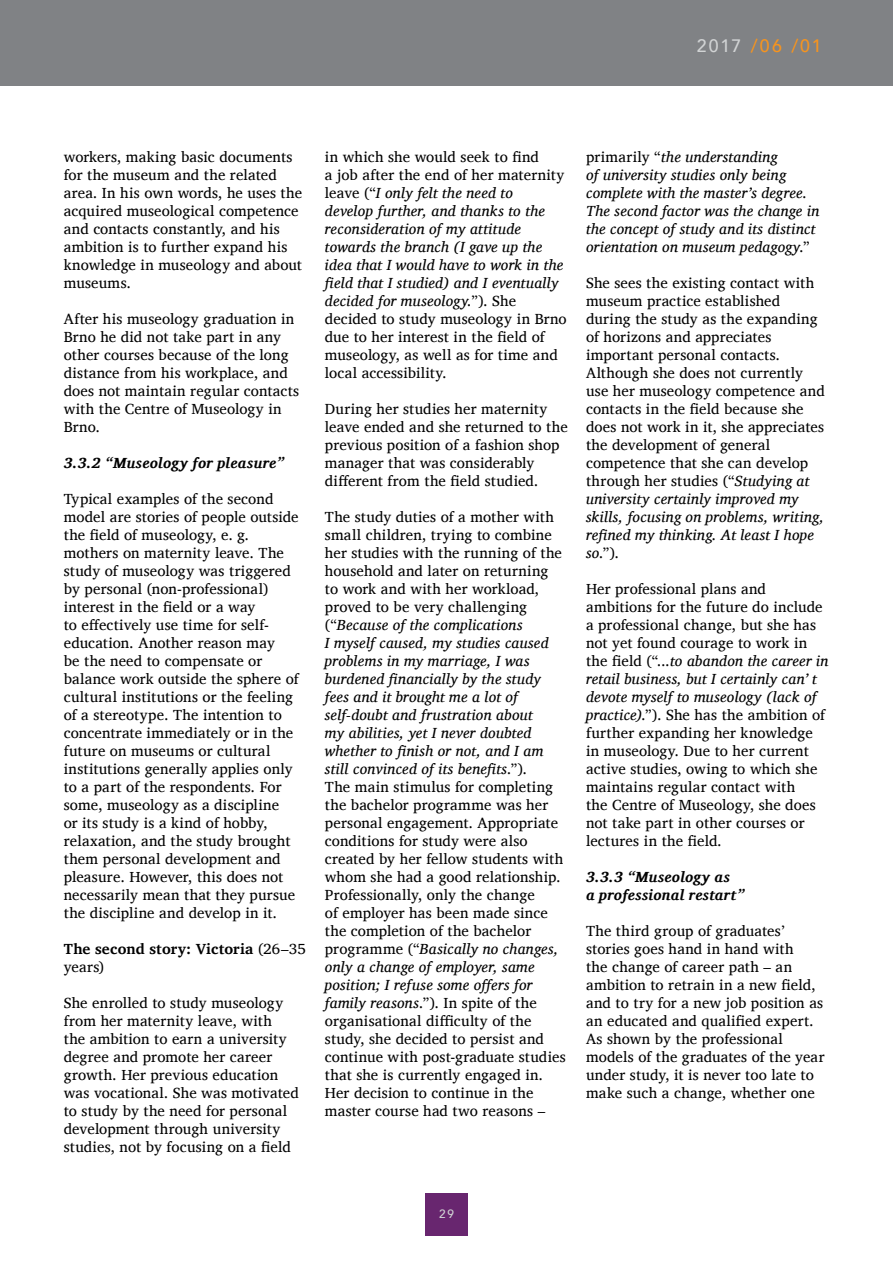
<style>
.page{position:relative;width:893px;height:1263px;background:#fff}
.page>*{position:absolute;margin:0;border:0;box-sizing:border-box;transform-origin:0 0}
.t1{font:500 18px "Avenir";letter-spacing:.11em;color:#f7941e}
.t2{font:15px/18px "Charis SIL";letter-spacing:.01em;color:#000}
.t3{font:italic 15px/18px "Charis SIL";letter-spacing:.02em;color:#000}
.t4{font:italic 700 15px/18px "Charis SIL";letter-spacing:.015em;color:#000}
.t5{font:700 15px/18px "Charis SIL";letter-spacing:.005em;color:#000}
.t6{font:500 12px "Avenir";color:#d1d3d4}
.s1{color:#d1d3d4}
.s2{font-weight:400}
.s3{font-style:normal}
.s4{font-style:italic}
</style>
<div class="page">
<div style="left:0;top:0;width:893px;height:85px;background:#808285"></div>
<div style="left:425px;top:1193px;width:43px;height:42px;background:#68266f"></div>
<p class="t1" style="left:697px;top:30px;width:126px"><span class="s1">2017</span> /06 /01</p>
<p class="t2" style="left:64px;top:148px;width:240px">workers, making basic documents for the museum and the related area. In his own words, he uses the acquired museological competence and contacts constantly, and his ambition is to further expand his knowledge in museology and about museums.</p>
<p class="t2" style="left:64px;top:310px;width:237px">After his museology graduation in<br>Brno he did not take part in any other courses because of the long distance from his workplace, and does not maintain regular contacts with the Centre of Museology in<br>Brno.</p>
<p class="t4" style="left:64px;top:454px;width:222px">3.3.2 “Museology for pleasure”</p>
<p class="t2" style="left:64px;top:490px;width:236px">Typical examples of the second model are stories of people outside the field of museology, e. g. mothers on maternity leave. The study of museology was triggered by personal (non-professional) interest in the field or a way<br>to effectively use time for self&shy;education. Another reason may<br>be the need to compensate or balance work outside the sphere of cultural institutions or the feeling of a stereotype. The intention to concentrate immediately or in the future on museums or cultural institutions generally applies only to a part of the respondents. For some, museology as a discipline<br>or its study is a kind of hobby, relaxation, and the study brought them personal development and pleasure. However, this does not necessarily mean that they pursue the discipline and develop in it.</p>
<p class="t5" style="left:64px;top:940px;width:243px">The second story: Victoria <span class="s2">(26–35 years)</span></p>
<p class="t2" style="left:64px;top:994px;width:237px">She enrolled to study museology from her maternity leave, with<br>the ambition to earn a university degree and promote her career growth. Her previous education was vocational. She was motivated to study by the need for personal development through university studies, not by focusing on a field</p>
<p class="t3" style="left:325px;top:148px;width:243px"><span class="s3">in which she would seek to find<br>a job after the end of her maternity leave (“</span>I only felt the need to<br>develop further, and thanks to the reconsideration of my attitude towards the branch (I gave up the idea that I would have to work in the field that I studied) and I eventually decided for museology.<span class="s3">”). She decided to study museology in Brno due to her interest in the field of museology, as well as for time and local accessibility.</span></p>
<p class="t2" style="left:325px;top:400px;width:244px">During her studies her maternity leave ended and she returned to the previous position of a fashion shop manager that was considerably different from the field studied.</p>
<p class="t2" style="left:325px;top:508px;width:242px">The study duties of a mother with small children, trying to combine her studies with the running of the household and later on returning<br>to work and with her workload, proved to be very challenging (“<span class="s4">Because of the complications<br>I myself caused, my studies caused problems in my marriage, I was burdened financially by the study fees and it brought me a lot of self-doubt and frustration about<br>my abilities, yet I never doubted whether to finish or not, and I am still convinced of its benefits</span>.”).<br>The main stimulus for completing the bachelor programme was her personal engagement. Appropriate conditions for study were also created by her fellow students with whom she had a good relationship.<br>Professionally, only the change<br>of employer has been made since the completion of the bachelor programme (“<span class="s4">Basically no changes, only a change of employer, same position; I refuse some offers for family reasons</span>.”). In spite of the organisational difficulty of the study, she decided to persist and continue with post-graduate studies that she is currently engaged in.<br>Her decision to continue in the master course had two reasons –</p>
<p class="t3" style="left:586px;top:148px;width:235px"><span class="s3">primarily “</span>the understanding<br>of university studies only being complete with the master’s degree.<br>The second factor was the change in the concept of study and its distinct orientation on museum pedagogy<span class="s3">.”</span></p>
<p class="t2" style="left:586px;top:274px;width:240px">She sees the existing contact with museum practice established during the study as the expanding of horizons and appreciates important personal contacts.<br>Although she does not currently use her museology competence and contacts in the field because she does not work in it, she appreciates the development of general competence that she can develop through her studies (“<span class="s4">Studying at university certainly improved my skills, focusing on problems, writing, refined my thinking. At least I hope so</span>.”).</p>
<p class="t2" style="left:586px;top:580px;width:244px">Her professional plans and ambitions for the future do include a professional change, but she has not yet found courage to work in the field (“<span class="s4">...to abandon the career in retail business, but I certainly can’ t devote myself to museology (lack of practice)</span>.”). She has the ambition of further expanding her knowledge in museology. Due to her current active studies, owing to which she maintains regular contact with<br>the Centre of Museology, she does not take part in other courses or lectures in the field.</p>
<p class="t4" style="left:586px;top:868px;width:160px">3.3.3 “Museology as<br>a professional restart”</p>
<p class="t2" style="left:586px;top:922px;width:240px">The third group of graduates’ stories goes hand in hand with<br>the change of career path – an ambition to retrain in a new field, and to try for a new job position as an educated and qualified expert.<br>As shown by the professional models of the graduates of the year under study, it is never too late to make such a change, whether one</p>
<p class="t6" style="left:439px;top:1203px;width:16px">29</p>
</div>
